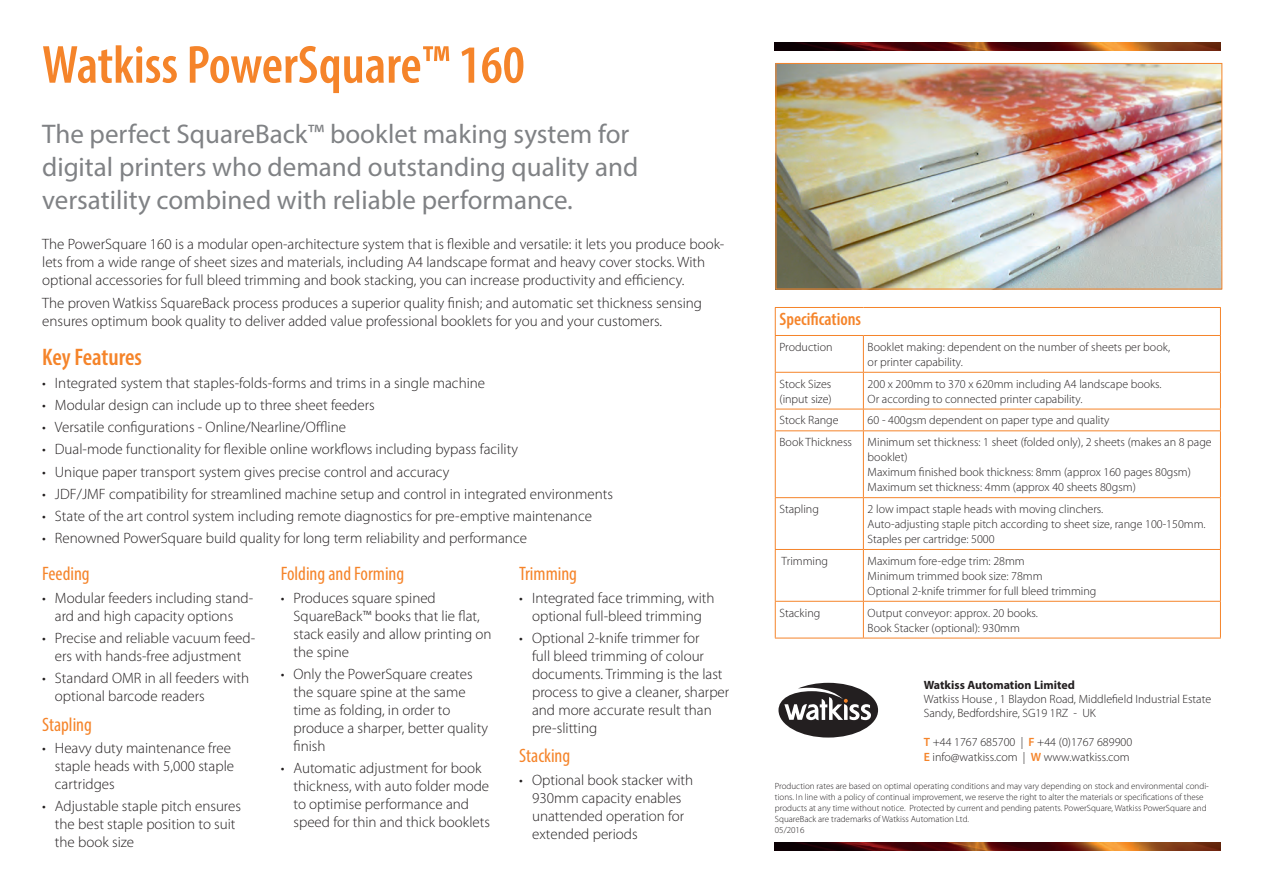
<style>
.page{position:relative;width:1263px;height:893px;background:#fff}
.page>*{position:absolute;margin:0;border:0;box-sizing:border-box;transform-origin:0 0}
.t1{font:600 condensed 54px "Myriad Pro";color:#f5842a}
.t2{font:27px/33px "Myriad Pro";color:#808285}
.t3{font:600 condensed 24px "Myriad Pro";letter-spacing:-.005em;color:#f5842a}
.t4{font:condensed 19.5px "Myriad Pro";color:#f5842a}
.t5{font:600 condensed 18px "Myriad Pro";color:#f5842a}
.t6{font:300 15px/18px "Myriad Pro";color:#231f20}
.t7{font:300 12px/15px "Myriad Pro";color:#231f20}
.t8{font:700 12px "Myriad Pro";color:#231f20}
.t9{font:300 9px/10.8px "Myriad Pro";color:#231f20}
.s1{font-weight:600;color:#f5842a}
</style>
<div class="page">
<hr style="left:774px;top:336px;width:1px;height:36px;background:#f5842a">
<hr style="left:862px;top:336px;width:1px;height:36px;background:#f5842a">
<hr style="left:1219px;top:336px;width:1px;height:36px;background:#f5842a">
<hr style="left:774px;top:372px;width:89px;height:1px;background:#f5842a">
<hr style="left:774px;top:372px;width:1px;height:36px;background:#f5842a">
<hr style="left:863px;top:372px;width:357px;height:1px;background:#f5842a">
<hr style="left:862px;top:372px;width:1px;height:36px;background:#f5842a">
<hr style="left:1219px;top:372px;width:1px;height:36px;background:#f5842a">
<hr style="left:774px;top:408px;width:89px;height:1px;background:#f5842a">
<svg style="left:774px;top:409px;width:1px;height:21px"></svg>
<hr style="left:863px;top:408px;width:357px;height:1px;background:#f5842a">
<svg style="left:862px;top:409px;width:1px;height:21px"></svg>
<hr style="left:774px;top:430px;width:89px;height:1px;background:#f5842a">
<hr style="left:774px;top:431px;width:1px;height:66px;background:#f5842a">
<hr style="left:863px;top:430px;width:357px;height:1px;background:#f5842a">
<hr style="left:862px;top:431px;width:1px;height:66px;background:#f5842a">
<hr style="left:1219px;top:431px;width:1px;height:66px;background:#f5842a">
<hr style="left:774px;top:497px;width:89px;height:1px;background:#f5842a">
<hr style="left:774px;top:498px;width:1px;height:51px;background:#f5842a">
<hr style="left:863px;top:497px;width:357px;height:1px;background:#f5842a">
<hr style="left:862px;top:498px;width:1px;height:51px;background:#f5842a">
<hr style="left:1219px;top:498px;width:1px;height:51px;background:#f5842a">
<hr style="left:774px;top:549px;width:89px;height:1px;background:#f5842a">
<hr style="left:774px;top:549px;width:1px;height:51px;background:#f5842a">
<hr style="left:863px;top:549px;width:357px;height:1px;background:#f5842a">
<hr style="left:862px;top:549px;width:1px;height:51px;background:#f5842a">
<hr style="left:1219px;top:549px;width:1px;height:51px;background:#f5842a">
<hr style="left:774px;top:600px;width:89px;height:1px;background:#f5842a">
<hr style="left:774px;top:601px;width:1px;height:36px;background:#f5842a">
<hr style="left:863px;top:600px;width:357px;height:1px;background:#f5842a">
<hr style="left:862px;top:601px;width:1px;height:36px;background:#f5842a">
<hr style="left:1219px;top:601px;width:1px;height:36px;background:#f5842a">
<hr style="left:774px;top:637px;width:89px;height:1px;background:#f5842a">
<hr style="left:863px;top:637px;width:357px;height:1px;background:#f5842a">
<hr style="left:774px;top:307px;width:89px;height:1px;background:#f5842a">
<svg style="left:774px;top:308px;width:1px;height:27px"></svg>
<hr style="left:863px;top:307px;width:357px;height:1px;background:#f5842a">
<hr style="left:774px;top:335px;width:89px;height:1px;background:#f5842a">
<hr style="left:863px;top:335px;width:357px;height:1px;background:#f5842a">
<img style="left:774px;top:842px;width:446px;height:8px">
<svg style="left:778px;top:682px;width:99px;height:55px"></svg>
<img style="left:777px;top:65px;width:442px;height:222px">
<div style="left:775px;top:63px;width:446px;height:226px;border:1px solid #f5842a"></div>
<img style="left:774px;top:42px;width:446px;height:9px">
<h1 class="t1" style="left:42px;top:31px;width:484px">Watkiss PowerSquare™ 160</h1>
<h2 class="t2" style="left:42px;top:117px;width:597px">The perfect SquareBack™ booklet making system for digital printers who demand outstanding quality and versatility combined with reliable performance.</h2>
<p class="t6" style="left:42px;top:235px;width:683px">The PowerSquare 160 is a modular open-architecture system that is flexible and versatile: it lets you produce book&shy;lets from a wide range of sheet sizes and materials, including A4 landscape format and heavy cover stocks. With optional accessories for full bleed trimming and book stacking, you can increase productivity and efficiency.</p>
<p class="t6" style="left:42px;top:293px;width:661px">The proven Watkiss SquareBack process produces a superior quality finish; and automatic set thickness sensing ensures optimum book quality to deliver added value professional booklets for you and your customers.</p>
<h3 class="t3" style="left:42px;top:342px;width:101px">Key Features</h3>
<p class="t6" style="left:42px;top:373px;width:444px">• Integrated system that staples-folds-forms and trims in a single machine</p>
<p class="t6" style="left:42px;top:395px;width:334px">• Modular design can include up to three sheet feeders</p>
<p class="t6" style="left:42px;top:418px;width:305px">• Versatile configurations - Online/Nearline/Offline</p>
<p class="t6" style="left:42px;top:440px;width:477px">• Dual-mode functionality for flexible online workflows including bypass facility</p>
<p class="t6" style="left:42px;top:462px;width:409px">• Unique paper transport system gives precise control and accuracy</p>
<p class="t6" style="left:42px;top:484px;width:572px">• JDF/JMF compatibility for streamlined machine setup and control in integrated environments</p>
<p class="t6" style="left:42px;top:507px;width:551px">• State of the art control system including remote diagnostics for pre-emptive maintenance</p>
<p class="t6" style="left:42px;top:529px;width:486px">• Renowned PowerSquare build quality for long term reliability and performance</p>
<h3 class="t4" style="left:42px;top:562px;width:49px">Feeding</h3>
<p class="t6" style="left:42px;top:588px;width:212px;text-align:center">• Modular feeders including stand&shy;ard and high capacity options</p>
<p class="t6" style="left:42px;top:628px;width:214px;text-align:center">• Precise and reliable vacuum feed&shy;ers with hands-free adjustment</p>
<p class="t6" style="left:55px;top:668px;width:196px;text-indent:-13px">• Standard OMR in all feeders with optional barcode readers</p>
<h3 class="t4" style="left:42px;top:712px;width:51px">Stapling</h3>
<p class="t6" style="left:55px;top:738px;width:181px;text-indent:-13px">• Heavy duty maintenance free staple heads with 5,000 staple cartridges</p>
<p class="t6" style="left:55px;top:796px;width:188px;text-indent:-13px">• Adjustable staple pitch ensures the best staple position to suit the book size</p>
<h3 class="t4" style="left:281px;top:562px;width:125px">Folding and Forming</h3>
<p class="t6" style="left:293px;top:588px;width:199px;text-indent:-13px">• Produces square spined<br>SquareBack™ books that lie flat, stack easily and allow printing on the spine</p>
<p class="t6" style="left:293px;top:664px;width:196px;text-indent:-13px">• Only the PowerSquare creates the square spine at the same time as folding, in order to produce a sharper, better quality finish</p>
<p class="t6" style="left:293px;top:758px;width:198px;text-indent:-13px">• Automatic adjustment for book thickness, with auto folder mode to optimise performance and speed for thin and thick booklets</p>
<h3 class="t4" style="left:519px;top:562px;width:59px">Trimming</h3>
<p class="t6" style="left:519px;top:588px;width:197px;text-align:center">• Integrated face trimming, with optional full-bleed trimming</p>
<p class="t6" style="left:532px;top:628px;width:199px;text-indent:-13px">• Optional 2-knife trimmer for<br>full bleed trimming of colour documents. Trimming is the last process to give a cleaner, sharper and more accurate result than pre-slitting</p>
<h3 class="t4" style="left:519px;top:744px;width:53px">Stacking</h3>
<p class="t6" style="left:532px;top:770px;width:163px;text-indent:-13px">• Optional book stacker with<br>930mm capacity enables unattended operation for extended periods</p>
<p class="t5" style="left:779px;top:308px;width:83px">Specifications</p>
<p class="t7" style="left:779px;top:339px;width:54px">Production</p>
<p class="t7" style="left:867px;top:339px;width:304px">Booklet making: dependent on the number of sheets per book, or printer capability.</p>
<p class="t7" style="left:779px;top:376px;width:54px">Stock Sizes (input size)</p>
<p class="t7" style="left:867px;top:376px;width:295px">200 x 200mm to 370 x 620mm including A4 landscape books.<br>Or according to connected printer capability.</p>
<p class="t7" style="left:779px;top:412px;width:61px">Stock Range</p>
<p class="t7" style="left:867px;top:412px;width:243px">60 - 400gsm dependent on paper type and quality</p>
<p class="t7" style="left:779px;top:434px;width:74px">Book Thickness</p>
<p class="t7" style="left:867px;top:434px;width:345px">Minimum set thickness: 1 sheet (folded only), 2 sheets (makes an 8 page booklet)<br>Maximum finished book thickness: 8mm (approx 160 pages 80gsm)<br>Maximum set thickness: 4mm (approx 40 sheets 80gsm)</p>
<p class="t7" style="left:779px;top:501px;width:41px">Stapling</p>
<p class="t7" style="left:867px;top:501px;width:339px">2 low impact staple heads with moving clinchers.<br>Auto-adjusting staple pitch according to sheet size, range 100-150mm.<br>Staples per cartridge: 5000</p>
<p class="t7" style="left:781px;top:553px;width:48px">Trimming</p>
<p class="t7" style="left:867px;top:553px;width:230px">Maximum fore-edge trim: 28mm<br>Minimum trimmed book size: 78mm<br>Optional 2-knife trimmer for full bleed trimming</p>
<p class="t7" style="left:779px;top:604px;width:42px">Stacking</p>
<p class="t7" style="left:867px;top:604px;width:172px">Output conveyor: approx. 20 books.<br>Book Stacker (optional): 930mm</p>
<p class="t8" style="left:923px;top:676px;width:152px">Watkiss Automation Limited</p>
<p class="t7" style="left:923px;top:691px;width:289px;line-height:14.4px">Watkiss House , 1 Blaydon Road, Middlefield Industrial Estate<br>Sandy, Bedfordshire, SG19 1RZ - UK</p>
<p class="t7" style="left:923px;top:734px;width:210px;line-height:14.4px"><span class="s1">T</span> +44 1767 685700 | <span class="s1">F</span> +44 (0)1767 689900<br><span class="s1">E</span> info@watkiss.com | <span class="s1">W</span> www.watkiss.com</p>
<p class="t9" style="left:774px;top:780px;width:435px">Production rates are based on optimal operating conditions and may vary depending on stock and environmental condi&shy;tions. In line with a policy of continual improvement, we reserve the right to alter the materials or specifications of these products at any time without notice. Protected by current and pending patents. PowerSquare, Watkiss PowerSquare and SquareBack are trademarks of Watkiss Automation Ltd.<br>05/2016</p>
</div>
